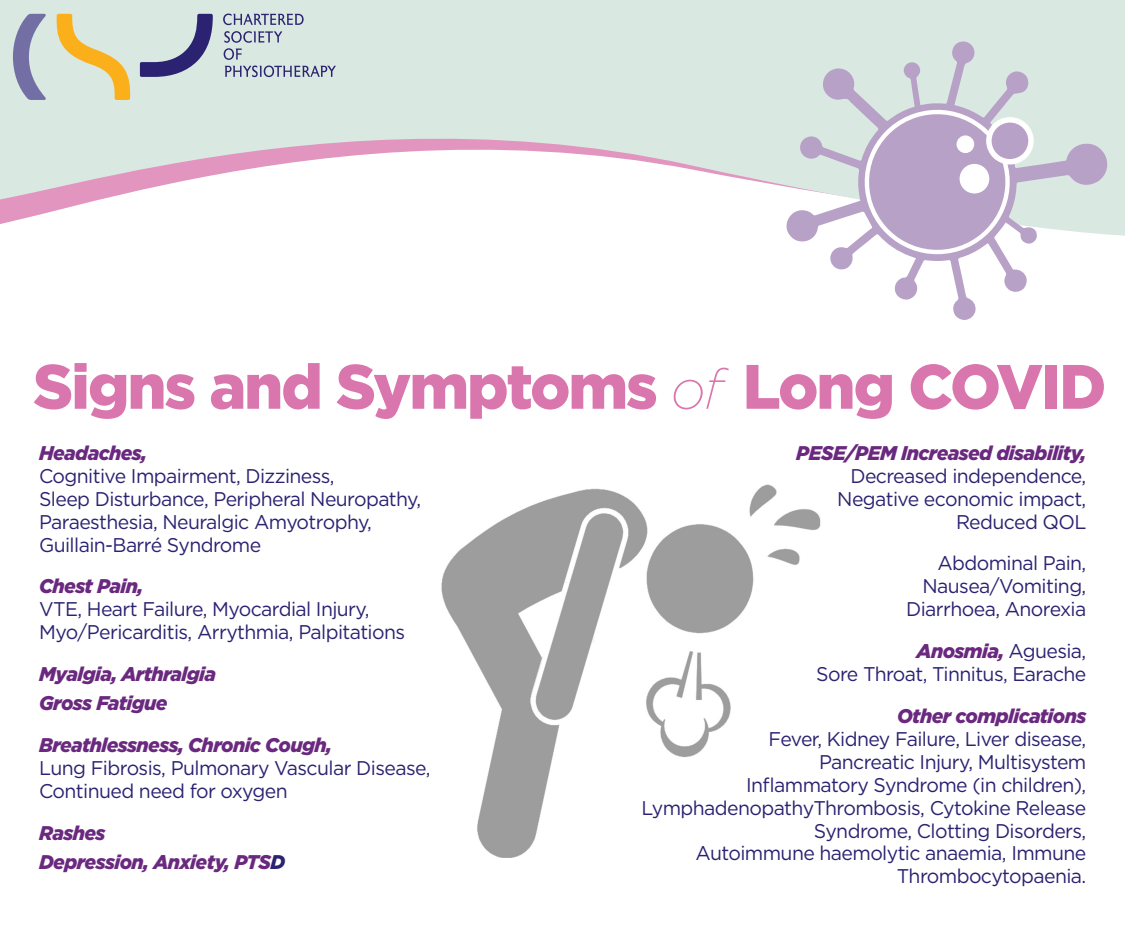
<style>
.page{position:relative;width:1125px;height:946px;background:#fff}
.page>*{position:absolute;margin:0;border:0;box-sizing:border-box;transform-origin:0 0}
.t1{font:900 62.55px "Gotham";letter-spacing:-.03em;color:#da76ae}
.Body_copy{font:19.8px/22.9px "Gotham";letter-spacing:-.03em;color:#2b2271;text-align:right}
.Body_copy-2{font:italic 900 19.8px "Gotham";letter-spacing:-.03em;color:#6a297f}
.s1{font-weight:200;font-style:italic;font-size:56.3px}
.s2{font-weight:900;font-style:italic;color:#6a297f}
.s3{color:#2b2271}
.s4{font-weight:400;font-style:normal;color:#2b2271}
</style>
<div class="page">
<svg style="left:0;top:0;width:1125px;height:236px;fill:#dae8e2"></svg>
<svg style="left:223px;top:14px;width:81px;height:11px"></svg>
<svg style="left:224px;top:31px;width:112px;height:46px;background:#c2cdd2"></svg>
<svg style="left:140px;top:14px;width:73px;height:63px;background:#9fa5bc"></svg>
<svg style="left:56px;top:14px;width:75px;height:86px;background:#e3d8aa"></svg>
<svg style="left:13px;top:14px;width:33px;height:86px;background:#a4a9c1"></svg>
<svg style="left:785px;top:40px;width:325px;height:280px;fill:#dae8e2"></svg>
<svg style="left:858px;top:103px;width:158px;height:157px"></svg>
<svg style="left:989px;top:120px;width:42px;height:42px"></svg>
<div style="left:986px;top:117px;width:48px;height:47px;border:5px solid #fff;border-radius:50%"></div>
<div style="left:957px;top:135px;width:17px;height:18px;background:#fff;border-radius:50%"></div>
<div style="left:960px;top:164px;width:29px;height:29px;background:#fff;border-radius:50%"></div>
<img style="left:441px;top:484px;width:380px;height:374px">
<p class="t1" style="left:33px;top:343px;width:1075px">Signs and Symptoms <span class="s1">of</span> Long COVID</p>
<p class="Body_copy-2" style="left:39px;top:439px;width:110px">Headaches,</p>
<p class="Body_copy" style="left:39px;top:464px;width:384px;text-align:left">Cognitive Impairment, Dizziness,<br>Sleep Disturbance, Peripheral Neuropathy, Paraesthesia, Neuralgic Amyotrophy, Guillain-Barré Syndrome</p>
<p class="Body_copy-2" style="left:39px;top:572px;width:106px">Chest Pain,</p>
<p class="Body_copy" style="left:39px;top:597px;width:368px;text-align:left">VTE, Heart Failure, Myocardial Injury,<br>Myo/Pericarditis, Arrythmia, Palpitations</p>
<p class="Body_copy-2" style="left:39px;top:660px;width:179px">Myalgia, Arthralgia</p>
<p class="Body_copy-2" style="left:39px;top:689px;width:130px">Gross Fatigue</p>
<p class="Body_copy" style="left:39px;top:733px;width:393px;text-align:left"><span class="s2">Breathlessness, Chronic Cough,<br></span>Lung Fibrosis, Pulmonary Vascular Disease,<br>Continued need for oxygen</p>
<p class="Body_copy-2" style="left:39px;top:819px;width:68px">Rashes</p>
<p class="Body_copy-2" style="left:39px;top:848px;width:248px">Depression, Anxiety, PTS<span class="s3">D</span></p>
<p class="Body_copy" style="left:796px;top:441px;width:292px"><span class="s2">PESE/PEM Increased disability,<br></span>Decreased independence,<br>Negative economic impact,<br>Reduced QOL</p>
<p class="Body_copy" style="left:906px;top:551px;width:182px">Abdominal Pain,<br>Nausea/Vomiting,<br>Diarrhoea, Anorexia</p>
<p class="Body_copy-2" style="left:917px;top:637px;width:171px">Anosmia, <span class="s4">Aguesia,</span></p>
<p class="Body_copy" style="left:816px;top:662px;width:272px">Sore Throat, Tinnitus, Earache</p>
<p class="Body_copy-2" style="left:897px;top:702px;width:191px">Other complications</p>
<p class="Body_copy" style="left:769px;top:726px;width:319px">Fever, Kidney Failure, Liver disease,</p>
<p class="Body_copy" style="left:642px;top:749px;width:446px">Pancreatic Injury, Multisystem<br>Inflammatory Syndrome (in children), LymphadenopathyThrombosis, Cytokine Release Syndrome, Clotting Disorders,</p>
<p class="Body_copy" style="left:695px;top:841px;width:392px">Autoimmune haemolytic anaemia, Immune<br>Thrombocytopaenia.</p>
</div>
